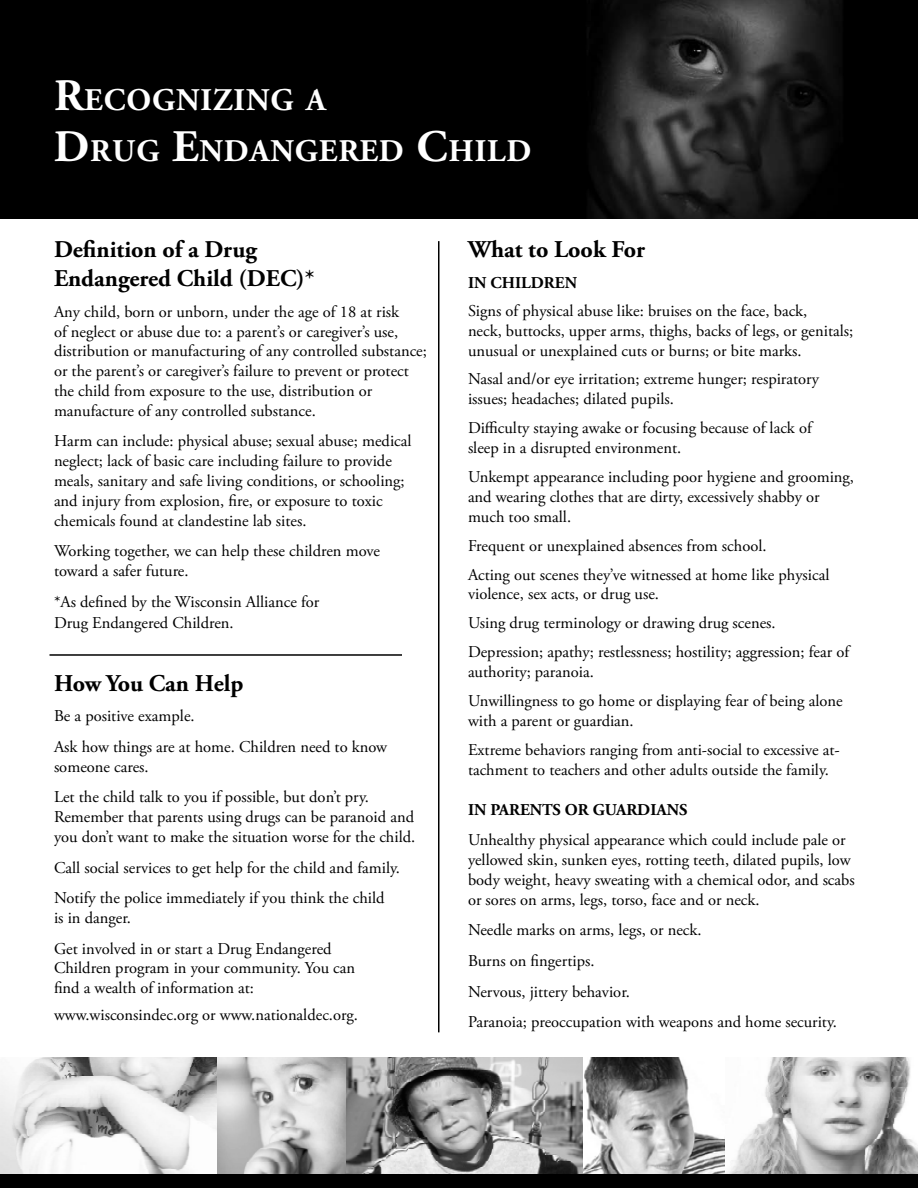
<style>
.page{position:relative;width:918px;height:1188px;background:#fff}
.page>*{position:absolute;margin:0;border:0;box-sizing:border-box;transform-origin:0 0}
.t1{font:700 31.5px/51px "Adobe Garamond Pro";letter-spacing:.03em;color:#fff}
.t2{font:700 24px/28.8px "Adobe Garamond Pro";color:#000}
.t3{font:16.5px/19.8px "Adobe Garamond Pro";color:#000}
.t4{font:700 16.5px "Adobe Garamond Pro";color:#000}
.s1{font-size:45px}
</style>
<div class="page">
<img style="left:0;top:0;width:918px;height:219px">
<hr style="left:50px;top:654px;width:352px;height:2px;background:#000">
<hr style="left:438px;top:241px;width:2px;height:791px;background:#000">
<img style="left:0;top:1057px;width:680px;height:117px">
<img style="left:660px;top:1058px;width:258px;height:116px">
<div style="left:0;top:1174px;width:918px;height:14px;background:#000"></div>
<h1 class="t1" style="left:54px;top:75px;width:477px"><span class="s1">R</span>ECOGNIZING A<br><span class="s1">D</span>RUG <span class="s1">E</span>NDANGERED <span class="s1">C</span>HILD</h1>
<h2 class="t2" style="left:54px;top:236px;width:262px">Definition of a Drug<br>Endangered Child (DEC)*</h2>
<p class="t3" style="left:54px;top:302px;width:374px">Any child, born or unborn, under the age of 18 at risk<br>of neglect or abuse due to: a parent’s or caregiver’s use, distribution or manufacturing of any controlled substance; or the parent’s or caregiver’s failure to prevent or protect the child from exposure to the use, distribution or manufacture of any controlled substance.</p>
<p class="t3" style="left:54px;top:432px;width:359px">Harm can include: physical abuse; sexual abuse; medical neglect; lack of basic care including failure to provide meals, sanitary and safe living conditions, or schooling; and injury from explosion, fire, or exposure to toxic chemicals found at clandestine lab sites.</p>
<p class="t3" style="left:54px;top:542px;width:328px">Working together, we can help these children move toward a safer future.</p>
<p class="t3" style="left:54px;top:591px;width:267px;line-height:21.6px">*As defined by the Wisconsin Alliance for<br>Drug Endangered Children.</p>
<h2 class="t2" style="left:54px;top:669px;width:191px">How You Can Help</h2>
<p class="t3" style="left:54px;top:701px;width:335px;line-height:30.6px">Be a positive example.<br>Ask how things are at home. Children need to know</p>
<p class="t3" style="left:54px;top:752px;width:317px;line-height:30.6px">someone cares.<br>Let the child talk to you if possible, but don’t pry.</p>
<p class="t3" style="left:54px;top:808px;width:363px">Remember that parents using drugs can be paranoid and you don’t want to make the situation worse for the child.</p>
<p class="t3" style="left:54px;top:853px;width:348px;line-height:30.6px">Call social services to get help for the child and family.<br>Notify the police immediately if you think the child</p>
<p class="t3" style="left:54px;top:903px;width:279px;line-height:30.6px">is in danger.<br>Get involved in or start a Drug Endangered</p>
<p class="t3" style="left:54px;top:959px;width:303px">Children program in your community. You can find a wealth of information at:</p>
<p class="t3" style="left:54px;top:1005px;width:306px">www.wisconsindec.org or www.nationaldec.org.</p>
<h2 class="t2" style="left:468px;top:236px;width:179px">What to Look For</h2>
<p class="t4" style="left:468px;top:273px;width:111px">IN CHILDREN</p>
<p class="t3" style="left:468px;top:301px;width:387px">Signs of physical abuse like: bruises on the face, back,<br>neck, buttocks, upper arms, thighs, backs of legs, or genitals; unusual or unexplained cuts or burns; or bite marks.</p>
<p class="t3" style="left:468px;top:370px;width:353px">Nasal and/or eye irritation; extreme hunger; respiratory issues; headaches; dilated pupils.</p>
<p class="t3" style="left:468px;top:419px;width:345px">Difficulty staying awake or focusing because of lack of sleep in a disrupted environment.</p>
<p class="t3" style="left:468px;top:467px;width:388px">Unkempt appearance including poor hygiene and grooming, and wearing clothes that are dirty, excessively shabby or much too small.</p>
<p class="t3" style="left:468px;top:531px;width:363px;line-height:29px">Frequent or unexplained absences from school.<br>Acting out scenes they’ve witnessed at home like physical</p>
<p class="t3" style="left:468px;top:580px;width:383px;line-height:29px">violence, sex acts, or drug use.<br>Using drug terminology or drawing drug scenes.<br>Depression; apathy; restlessness; hostility; aggression; fear of</p>
<p class="t3" style="left:468px;top:658px;width:376px;line-height:29px">authority; paranoia.<br>Unwillingness to go home or displaying fear of being alone</p>
<p class="t3" style="left:468px;top:707px;width:373px;line-height:29px">with a parent or guardian.<br>Extreme behaviors ranging from anti-social to excessive at-</p>
<p class="t3" style="left:468px;top:760px;width:363px">tachment to teachers and other adults outside the family.</p>
<p class="t4" style="left:468px;top:800px;width:221px">IN PARENTS OR GUARDIANS</p>
<p class="t3" style="left:468px;top:831px;width:388px">Unhealthy physical appearance which could include pale or yellowed skin, sunken eyes, rotting teeth, dilated pupils, low body weight, heavy sweating with a chemical odor, and scabs or sores on arms, legs, torso, face and or neck.</p>
<p class="t3" style="left:468px;top:915px;width:371px;line-height:30.6px">Needle marks on arms, legs, or neck.<br>Burns on fingertips.<br>Nervous, jittery behavior.<br>Paranoia; preoccupation with weapons and home security.</p>
</div>
